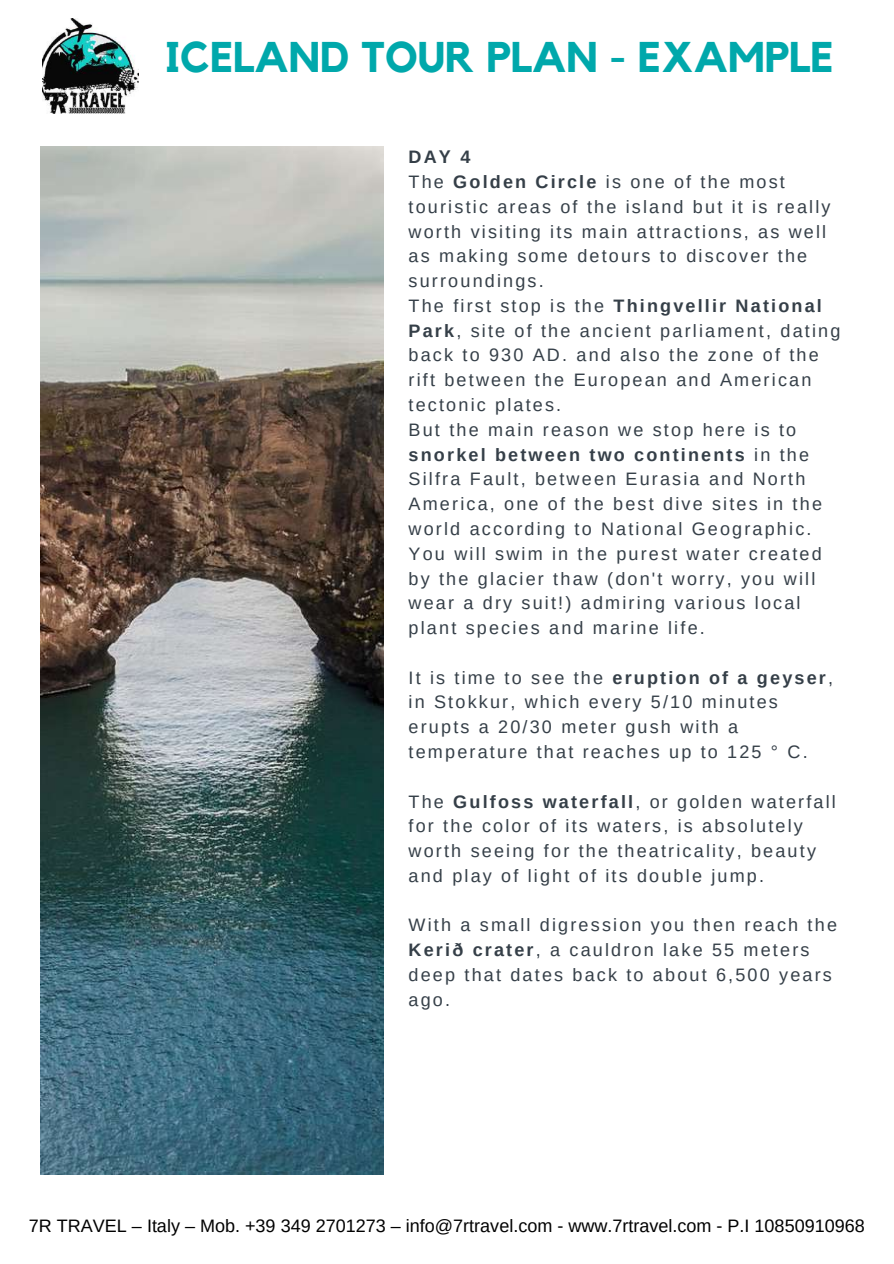
<style>
.page{position:relative;width:894px;height:1264px;background:#fff}
.page>*{position:absolute;margin:0;border:0;box-sizing:border-box;transform-origin:0 0}
.t1{font:700 42.75px "Kollektif";color:#00a8ab}
.t2{font:18px/24.8px "Arimo";letter-spacing:.12em;color:#353f48}
.t3{font:18px "Arimo";color:#000}
.s1{font-weight:700}
</style>
<div class="page">
<img style="left:41px;top:147px;width:342px;height:1027px">
<img style="left:42px;top:18px;width:96px;height:96px">
<h1 class="t1" style="left:165px;top:37px;width:669px">ICELAND TOUR PLAN - EXAMPLE</h1>
<p class="t2" style="left:408px;top:145px;width:433px"><span class="s1">DAY 4<br></span>The <span class="s1">Golden Circle</span> is one of the most touristic areas of the island but it is really worth visiting its main attractions, as well as making some detours to discover the surroundings.<br>The first stop is the <span class="s1">Thingvellir National Park</span>, site of the ancient parliament, dating back to 930 AD. and also the zone of the rift between the European and American tectonic plates.<br>But the main reason we stop here is to <span class="s1">snorkel between two continents</span> in the Silfra Fault, between Eurasia and North America, one of the best dive sites in the world according to National Geographic.<br>You will swim in the purest water created by the glacier thaw (don't worry, you will wear a dry suit!) admiring various local plant species and marine life.</p>
<p class="t2" style="left:408px;top:665px;width:426px">It is time to see the <span class="s1">eruption of a geyser</span>, in Stokkur, which every 5/10 minutes erupts a 20/30 meter gush with a temperature that reaches up to 125 ° C.</p>
<p class="t2" style="left:408px;top:789px;width:429px">The <span class="s1">Gulfoss waterfall</span>, or golden waterfall for the color of its waters, is absolutely worth seeing for the theatricality, beauty and play of light of its double jump.</p>
<p class="t2" style="left:408px;top:912px;width:430px">With a small digression you then reach the<br><span class="s1">Kerið crater</span>, a cauldron lake 55 meters deep that dates back to about 6,500 years ago.</p>
<p class="t3" style="left:29px;top:1215px;width:837px">7R TRAVEL – Italy – Mob. +39 349 2701273 – info@7rtravel.com - www.7rtravel.com - P.I 10850910968</p>
</div>
